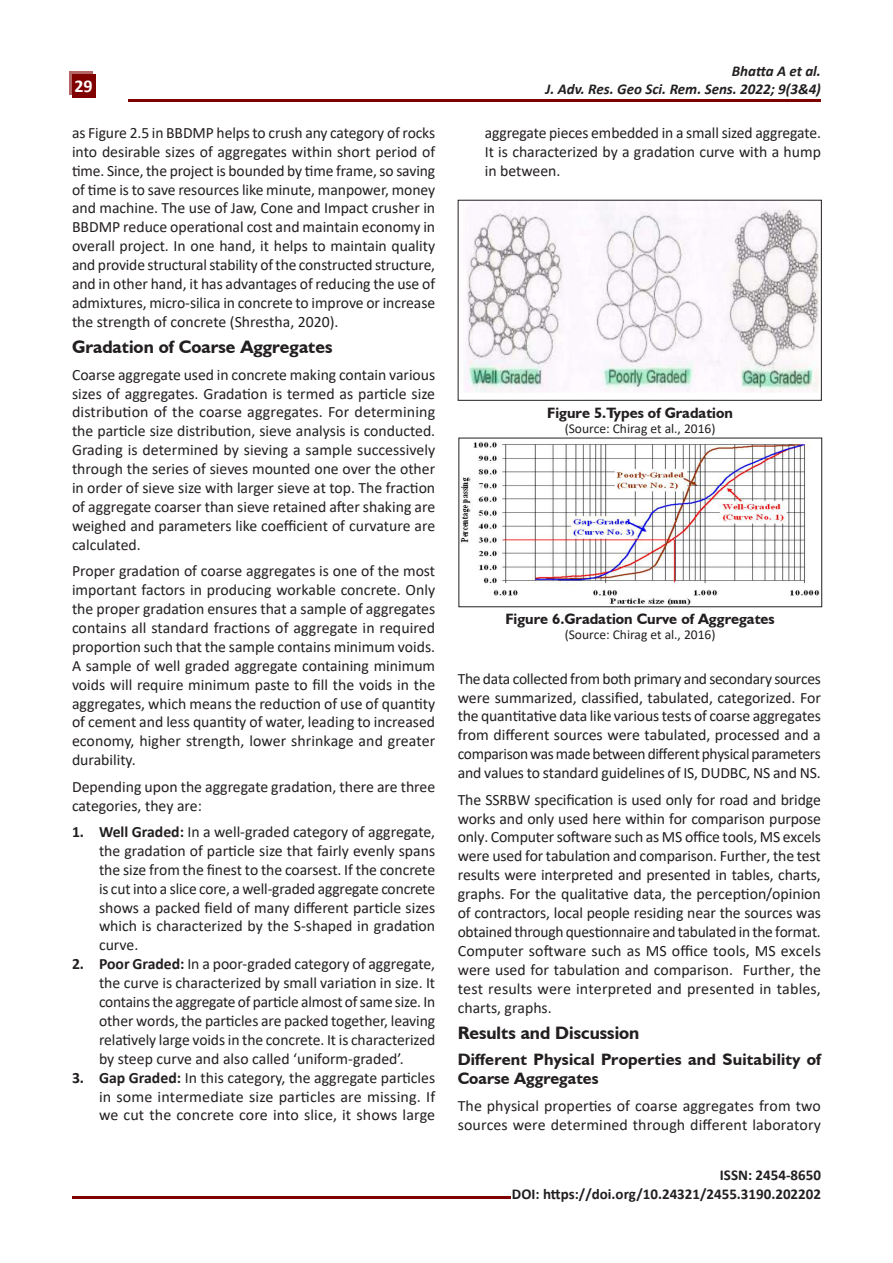
<style>
.page{position:relative;width:893px;height:1263px;background:#fff}
.page>*{position:absolute;margin:0;border:0;box-sizing:border-box;transform-origin:0 0}
.T{font:700 18px "Humanist 521 BT";color:#231f20}
.t1{font:700 18px "Calibri";color:#fff}
.T-2{font:700 16.5px/18.9px "Humanist 521 BT";letter-spacing:.01em;color:#231f20}
.t2{font:15.75px/18.9px "Calibri";color:#231f20;text-align:justify}
.t3{font:700 15px/18.9px "Calibri";color:#231f20;text-align:right}
.t4{font:700 15px "Humanist 521 BT";color:#231f20}
.t5{font:italic 700 15px/18px "Calibri";color:#231f20;text-align:right}
.t6{font:13.5px "Calibri";color:#231f20}
.s1{font-weight:700}
</style>
<div class="page">
<div style="left:69px;top:71px;width:23px;height:23px;background:#b46666"></div>
<div style="left:72px;top:74px;width:23px;height:23px;background:#800000"></div>
<hr style="left:128px;top:100px;width:693px;height:2px;background:#800000">
<hr style="left:72px;top:1196px;width:438px;height:2px;background:#800000">
<img style="left:464px;top:202px;width:355px;height:190px">
<div style="left:458px;top:200px;width:364px;height:201px;border:1px solid #231f20"></div>
<img style="left:460px;top:442px;width:360px;height:163px">
<p class="t1" style="left:74px;top:74px;width:20px">29</p>
<p class="t2" style="left:72px;top:123px;width:365px">as Figure 2.5 in BBDMP helps to crush any category of rocks into desirable sizes of aggregates within short period of time. Since, the project is bounded by time frame, so saving of time is to save resources like minute, manpower, money and machine. The use of Jaw, Cone and Impact crusher in BBDMP reduce operational cost and maintain economy in overall project. In one hand, it helps to maintain quality and provide structural stability of the constructed structure, and in other hand, it has advantages of reducing the use of admixtures, micro-silica in concrete to improve or increase the strength of concrete (Shrestha, 2020).</p>
<p class="T" style="left:72px;top:336px;width:262px">Gradation of Coarse Aggregates</p>
<p class="t2" style="left:72px;top:365px;width:365px">Coarse aggregate used in concrete making contain various sizes of aggregates. Gradation is termed as particle size distribution of the coarse aggregates. For determining the particle size distribution, sieve analysis is conducted.<br>Grading is determined by sieving a sample successively through the series of sieves mounted one over the other in order of sieve size with larger sieve at top. The fraction of aggregate coarser than sieve retained after shaking are weighed and parameters like coefficient of curvature are calculated.</p>
<p class="t2" style="left:72px;top:561px;width:365px">Proper gradation of coarse aggregates is one of the most important factors in producing workable concrete. Only the proper gradation ensures that a sample of aggregates contains all standard fractions of aggregate in required proportion such that the sample contains minimum voids.<br>A sample of well graded aggregate containing minimum voids will require minimum paste to fill the voids in the aggregates, which means the reduction of use of quantity of cement and less quantity of water, leading to increased economy, higher strength, lower shrinkage and greater durability.</p>
<p class="t2" style="left:72px;top:776px;width:365px">Depending upon the aggregate gradation, there are three categories, they are:</p>
<p class="t2" style="left:99px;top:822px;width:338px;text-indent:-27px"><span class="s1">1. Well Graded:</span> In a well-graded category of aggregate, the gradation of particle size that fairly evenly spans the size from the finest to the coarsest. If the concrete is cut into a slice core, a well-graded aggregate concrete shows a packed field of many different particle sizes which is characterized by the S-shaped in gradation curve.</p>
<p class="t2" style="left:99px;top:954px;width:338px;text-indent:-27px"><span class="s1">2. Poor Graded:</span> In a poor-graded category of aggregate, the curve is characterized by small variation in size. It contains the aggregate of particle almost of same size. In other words, the particles are packed together, leaving relatively large voids in the concrete. It is characterized by steep curve and also called ‘uniform-graded’.</p>
<p class="t2" style="left:99px;top:1067px;width:338px;text-indent:-27px"><span class="s1">3. Gap Graded:</span> In this category, the aggregate particles in some intermediate size particles are missing. If we cut the concrete core into slice, it shows large</p>
<p class="t5" style="left:545px;top:61px;width:277px">Bhatta A et al.<br>J. Adv. Res. Geo Sci. Rem. Sens. 2022; 9(3&amp;4)</p>
<p class="t2" style="left:485px;top:123px;width:338px">aggregate pieces embedded in a small sized aggregate.<br>It is characterized by a gradation curve with a hump in between.</p>
<p class="t4" style="left:547px;top:403px;width:187px">Figure 5.Types of Gradation</p>
<p class="t6" style="left:565px;top:419px;width:152px">(Source: Chirag et al., 2016)</p>
<p class="t4" style="left:505px;top:610px;width:271px">Figure 6.Gradation Curve of Aggregates</p>
<p class="t6" style="left:565px;top:625px;width:152px">(Source: Chirag et al., 2016)</p>
<p class="t2" style="left:458px;top:669px;width:365px">The data collected from both primary and secondary sources were summarized, classified, tabulated, categorized. For the quantitative data like various tests of coarse aggregates from different sources were tabulated, processed and a comparison was made between different physical parameters and values to standard guidelines of IS, DUDBC, NS and NS.</p>
<p class="t2" style="left:458px;top:789px;width:365px">The SSRBW specification is used only for road and bridge works and only used here within for comparison purpose only. Computer software such as MS office tools, MS excels were used for tabulation and comparison. Further, the test results were interpreted and presented in tables, charts, graphs. For the qualitative data, the perception/opinion of contractors, local people residing near the sources was obtained through questionnaire and tabulated in the format.<br>Computer software such as MS office tools, MS excels were used for tabulation and comparison. Further, the test results were interpreted and presented in tables, charts, graphs.</p>
<p class="T" style="left:458px;top:1021px;width:183px">Results and Discussion</p>
<p class="T-2" style="left:458px;top:1050px;width:365px">Different Physical Properties and Suitability of<br>Coarse Aggregates</p>
<p class="t2" style="left:458px;top:1095px;width:365px">The physical properties of coarse aggregates from two sources were determined through different laboratory</p>
<p class="t3" style="left:512px;top:1165px;width:311px">ISSN: 2454-8650<br>DOI: https://doi.org/10.24321/2455.3190.202202</p>
</div>
